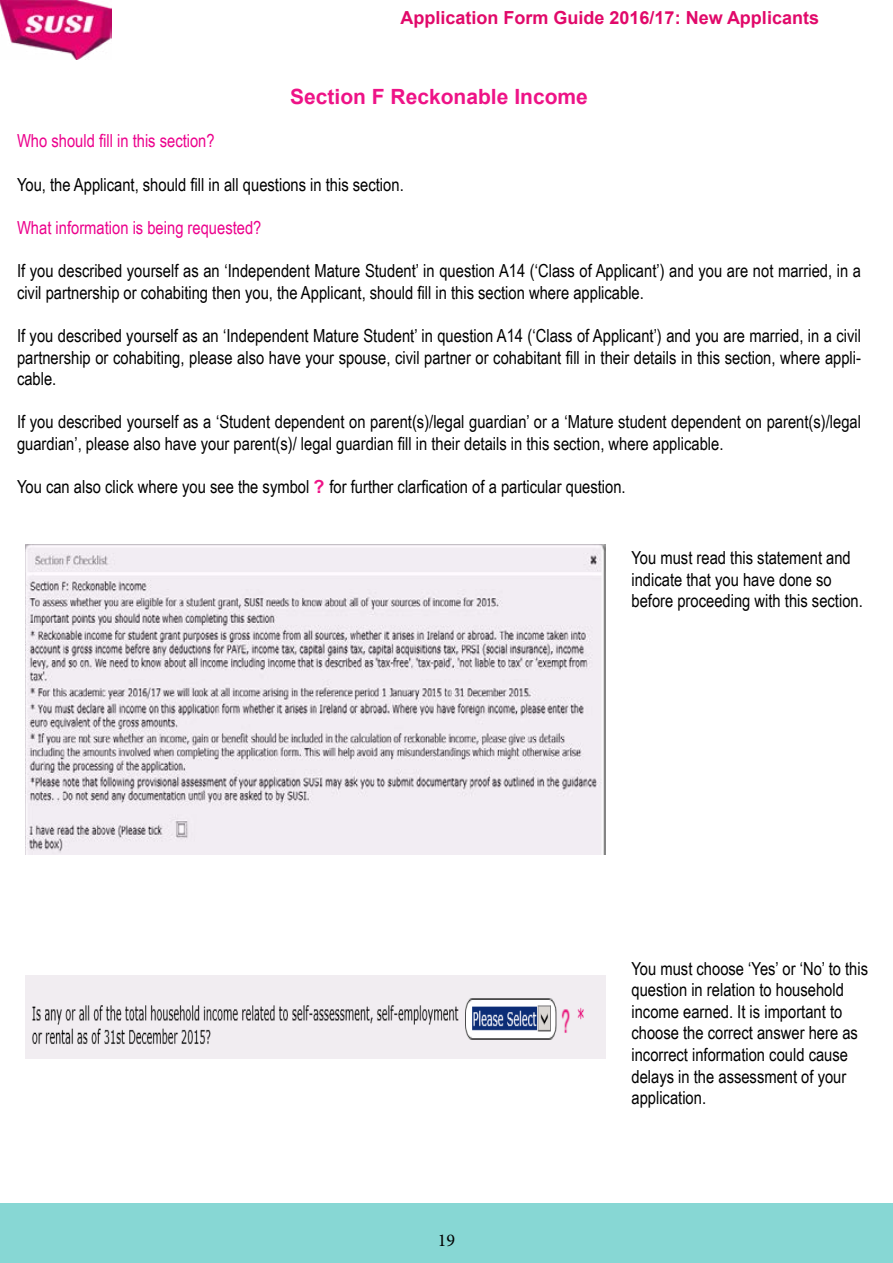
<style>
.page{position:relative;width:893px;height:1263px;background:#fff}
.page>*{position:absolute;margin:0;border:0;box-sizing:border-box;transform-origin:0 0}
.t1{font:700 21px "Arial";color:#ee1387}
.t2{font:18px/21.6px "Arial Narrow";color:#000}
.t3{font:18px "Arial Narrow";color:#ec008c}
.t4{font:700 18px "Arial";color:#e1096a}
.t5{font:18px "Minion Pro";color:#000}
.s1{font-family:"Arial";font-weight:700;color:#ee1387}
</style>
<div class="page">
<div style="left:0;top:1203px;width:893px;height:60px;background:#87d7d4"></div>
<img style="left:0;top:0;width:112px;height:60px">
<img style="left:26px;top:544px;width:580px;height:311px">
<img style="left:26px;top:976px;width:580px;height:83px">
<p class="t4" style="left:401px;top:5px;width:420px">Application Form Guide 2016/17: New Applicants</p>
<p class="t1" style="left:290px;top:83px;width:299px">Section F Reckonable Income</p>
<p class="t3" style="left:17px;top:128px;width:199px">Who should fill in this section?</p>
<p class="t2" style="left:17px;top:173px;width:388px">You, the Applicant, should fill in all questions in this section.</p>
<p class="t3" style="left:17px;top:214px;width:246px">What information is being requested?</p>
<p class="t2" style="left:17px;top:259px;width:846px">If you described yourself as an ‘Independent Mature Student’ in question A14 (‘Class of Applicant’) and you are not married, in a civil partnership or cohabiting then you, the Applicant, should fill in this section where applicable.</p>
<p class="t2" style="left:17px;top:324px;width:846px;text-align:justify">If you described yourself as an ‘Independent Mature Student’ in question A14 (‘Class of Applicant’) and you are married, in a civil partnership or cohabiting, please also have your spouse, civil partner or cohabitant fill in their details in this section, where appli&shy;cable.</p>
<p class="t2" style="left:17px;top:410px;width:845px">If you described yourself as a ‘Student dependent on parent(s)/legal guardian’ or a ‘Mature student dependent on parent(s)/legal guardian’, please also have your parent(s)/ legal guardian fill in their details in this section, where applicable.</p>
<p class="t2" style="left:17px;top:475px;width:610px">You can also click where you see the symbol <span class="s1">?</span> for further clarfication of a particular question.</p>
<p class="t2" style="left:631px;top:546px;width:233px">You must read this statement and indicate that you have done so before proceeding with this section.</p>
<p class="t5" style="left:438px;top:1228px;width:19px">19</p>
<p class="t2" style="left:631px;top:957px;width:238px">You must choose ‘Yes’ or ‘No’ to this question in relation to household income earned. It is important to choose the correct answer here as incorrect information could cause delays in the assessment of your application.</p>
</div>
